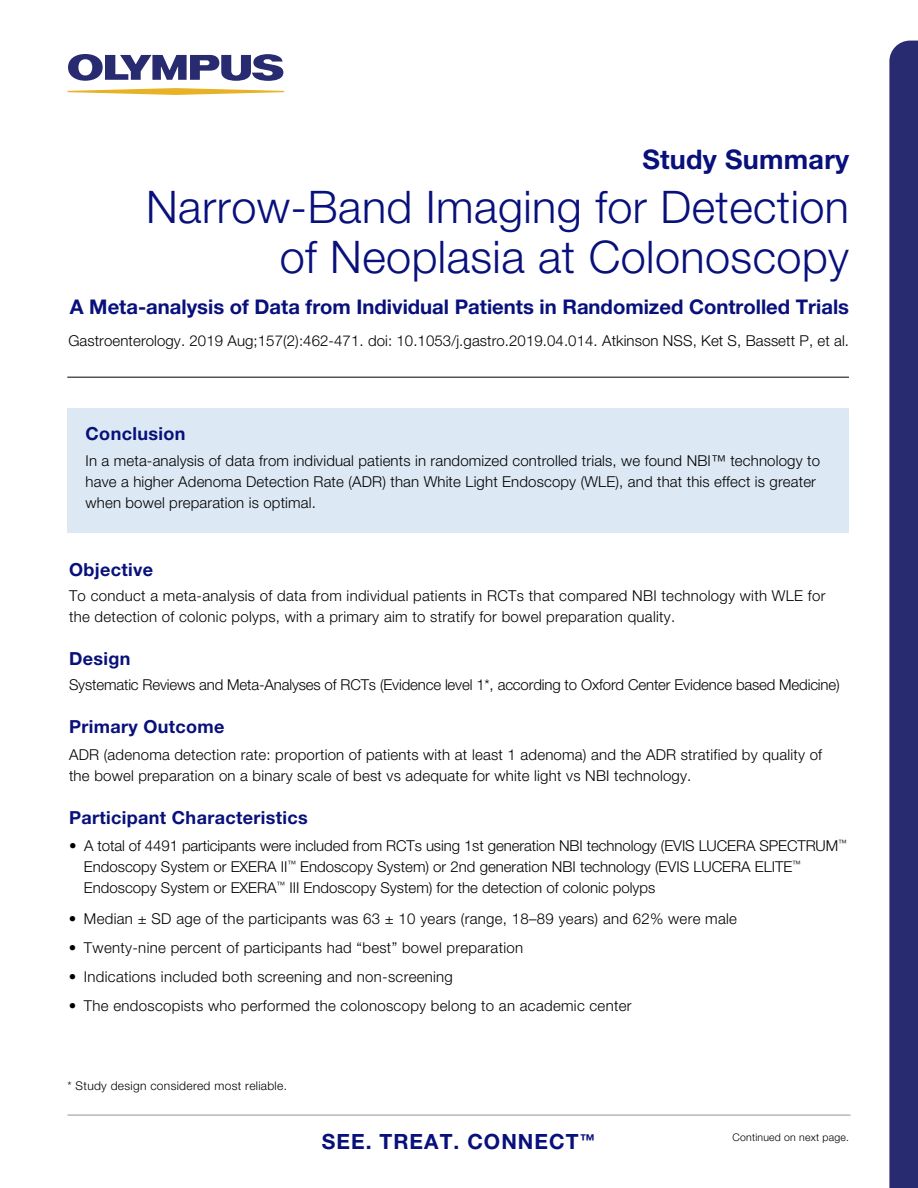
<style>
.page{position:relative;width:918px;height:1188px;background:#fff}
.page>*{position:absolute;margin:0;border:0;box-sizing:border-box;transform-origin:0 0}
.t1{font:45px/50.2px "Helvetica Neue LT 45 Lt";letter-spacing:.01em;color:#08107b;text-align:right}
.t2{font:27px "Helvetica Neue LT 75 Bd";letter-spacing:.01em;color:#08107b}
.t3{font:21px "Helvetica Neue LT 75 Bd";letter-spacing:.05em;color:#08107b}
.t4{font:20.25px "Helvetica Neue LT 75 Bd";color:#08107b}
.t5{font:18px "Helvetica Neue LT 75 Bd";letter-spacing:.02em;color:#08107b}
.t6{font:15px/21px "Helvetica Neue LT 45 Lt";letter-spacing:.01em;color:#000}
.t7{font:15px "Helvetica Neue LT 45 Lt";letter-spacing:-.01em;color:#000}
.t8{font:12px "Helvetica Neue LT 45 Lt";letter-spacing:.025em;color:#000}
.t9{font:10.5px "Helvetica Neue LT 45 Lt";letter-spacing:.02em;color:#000}
</style>
<div class="page">
<div style="left:67px;top:408px;width:782px;height:124px;background:#dce9f5"></div>
<div style="left:889px;top:41px;width:29px;height:1147px;background:#292b71"></div>
<svg style="left:68px;top:54px;width:215px;height:27px"></svg>
<svg style="left:68px;top:88px;width:216px;height:7px"></svg>
<hr style="left:67px;top:377px;width:782px;height:1px;background:#000">
<hr style="left:68px;top:1115px;width:782px;height:1px;background:#929495">
<h2 class="t2" style="left:642px;top:142px;width:208px">Study Summary</h2>
<h1 class="t1" style="left:146px;top:181px;width:704px">Narrow-Band Imaging for Detection of Neoplasia at Colonoscopy</h1>
<h3 class="t4" style="left:70px;top:294px;width:781px">A Meta-analysis of Data from Individual Patients in Randomized Controlled Trials</h3>
<p class="t6" style="left:68px;top:330px;width:782px">Gastroenterology. 2019 Aug;157(2):462-471. doi: 10.1053/j.gastro.2019.04.014. Atkinson NSS, Ket S, Bassett P, et al.</p>
<p class="t5" style="left:86px;top:422px;width:101px">Conclusion</p>
<p class="t6" style="left:86px;top:450px;width:736px">In a meta-analysis of data from individual patients in randomized controlled trials, we found NBI™ technology to have a higher Adenoma Detection Rate (ADR) than White Light Endoscopy (WLE), and that this effect is greater when bowel preparation is optimal.</p>
<p class="t5" style="left:69px;top:558px;width:86px">Objective</p>
<p class="t6" style="left:69px;top:585px;width:758px">To conduct a meta-analysis of data from individual patients in RCTs that compared NBI technology with WLE for the detection of colonic polyps, with a primary aim to stratify for bowel preparation quality.</p>
<p class="t5" style="left:69px;top:647px;width:63px">Design</p>
<p class="t7" style="left:69px;top:676px;width:772px">Systematic Reviews and Meta-Analyses of RCTs (Evidence level 1*, according to Oxford Center Evidence based Medicine)</p>
<p class="t5" style="left:69px;top:715px;width:157px">Primary Outcome</p>
<p class="t6" style="left:69px;top:744px;width:755px">ADR (adenoma detection rate: proportion of patients with at least 1 adenoma) and the ADR stratified by quality of the bowel preparation on a binary scale of best vs adequate for white light vs NBI technology.</p>
<p class="t5" style="left:69px;top:806px;width:240px">Participant Characteristics</p>
<p class="t6" style="left:84px;top:835px;width:764px;text-indent:-15px">• A total of 4491 participants were included from RCTs using 1st generation NBI technology (EVIS LUCERA SPECTRUM<sup>™<br></sup>Endoscopy System or EXERA II<sup>™</sup> Endoscopy System) or 2nd generation NBI technology (EVIS LUCERA ELITE<sup>™<br></sup>Endoscopy System or EXERA<sup>™</sup> III Endoscopy System) for the detection of colonic polyps</p>
<p class="t6" style="left:69px;top:908px;width:670px">• Median ± SD age of the participants was 63 ± 10 years (range, 18–89 years) and 62% were male</p>
<p class="t6" style="left:69px;top:937px;width:456px">• Twenty-nine percent of participants had “best” bowel preparation</p>
<p class="t6" style="left:69px;top:966px;width:386px">• Indications included both screening and non-screening</p>
<p class="t6" style="left:69px;top:995px;width:564px">• The endoscopists who performed the colonoscopy belong to an academic center</p>
<p class="t8" style="left:68px;top:1079px;width:221px">* Study design considered most reliable.</p>
<h3 class="t3" style="left:322px;top:1128px;width:274px">SEE. TREAT. CONNECT<sup>™</sup></h3>
<p class="t9" style="left:733px;top:1131px;width:118px">Continued on next page.</p>
</div>
